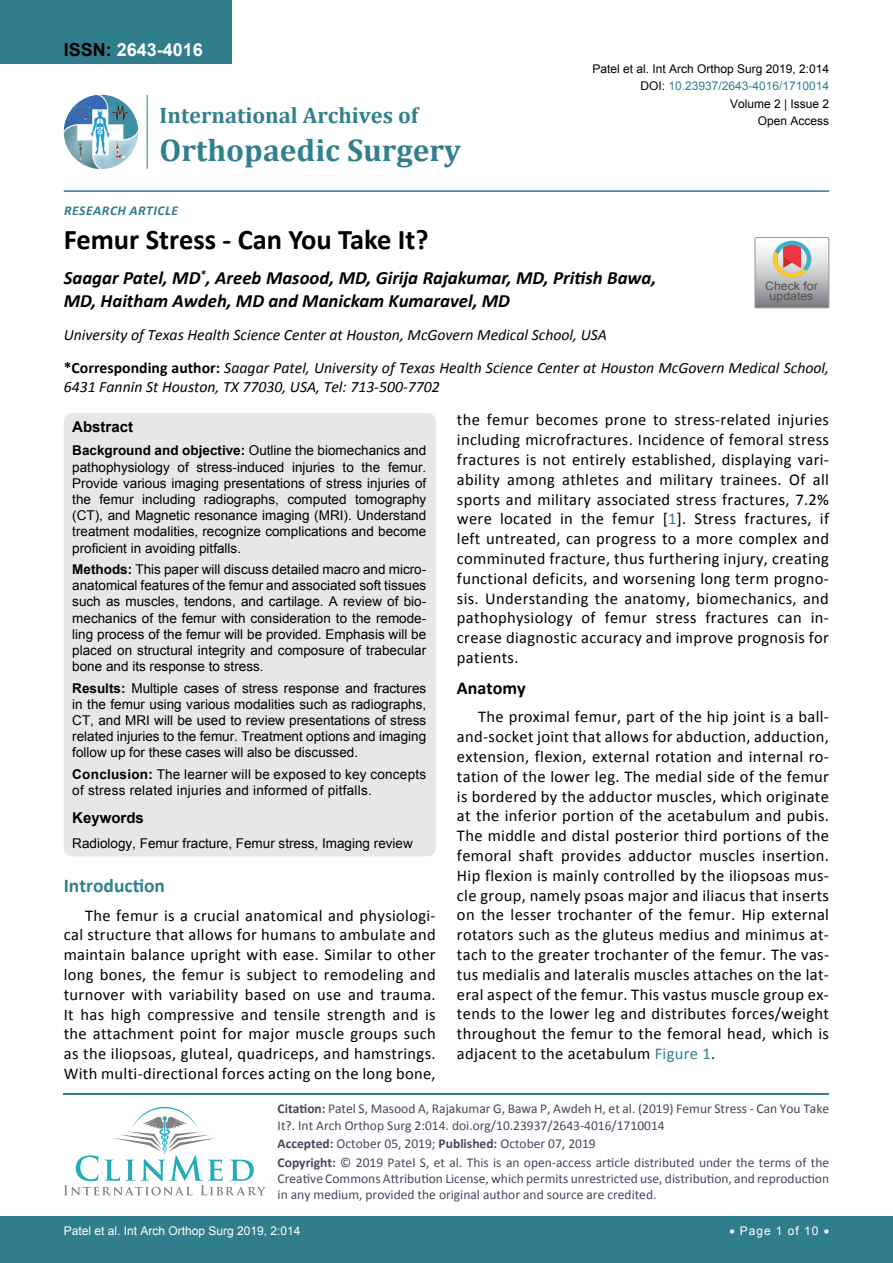
<style>
.page{position:relative;width:893px;height:1263px;background:#fff}
.page>*{position:absolute;margin:0;border:0;box-sizing:border-box;transform-origin:0 0}
.t1{font:700 31.5px "Cambria";color:#30808d}
.t2{font:700 28.5px "Calibri";color:#000}
.t3{font:700 22.5px "Cambria";color:#30808d}
.t4{font:700 19.5px "Calibri";color:#30808d}
.t5{font:italic 700 18.75px/22.5px "Calibri";color:#000}
.t6{font:700 18px "Arial";color:#fff}
.t7{font:700 18px "Calibri";color:#000}
.t8{font:16.5px/19.8px "Calibri";letter-spacing:.02em;color:#000;text-align:justify}
.t9{font:italic 15.75px/33px "Calibri";color:#000}
.t10{font:700 15px "Arial";color:#000}
.t11{font:13.5px/16.2px "Arial";color:#000;text-align:justify}
.t12{font:13.5px/16.2px "Calibri";color:#47475c}
.t13{font:13.5px/16.2px "Arial";letter-spacing:.02em;color:#000}
.t14{font:italic 700 13.5px "Calibri";letter-spacing:.04em;color:#307d8d}
.t15{font:12px "Arial";color:#000}
.t16{font:12px "Arial";color:#fff}
.t17{font:12px "Arial";color:#30808d}
.t18{font:11.7px/10.1px "Arial";color:#535353;text-align:center;scale:1.06 1}
.s1{color:#000}
.s2{font-weight:700;font-style:normal}
.s3{color:#30808d}
.s4{font-weight:700}
</style>
<div class="page">
<img style="left:64px;top:95px;width:74px;height:74px;border-radius:37px">
<hr style="left:147px;top:95px;width:1px;height:74px;background:#307d8d">
<hr style="left:64px;top:190px;width:765px;height:2px;background:#307d8d">
<div style="left:0;top:1217px;width:893px;height:46px;background:#307d8d"></div>
<hr style="left:64px;top:1093px;width:765px;height:2px;background:#30808d">
<svg style="left:64px;top:1107px;width:202px;height:88px"></svg>
<div style="left:0;top:0;width:231px;height:64px;background:#307d8d"></div>
<div style="left:64px;top:413px;width:372px;height:443px;background:#e6e7e8;border-radius:9px"></div>
<svg style="left:755px;top:238px;width:74px;height:70px"></svg>
<p class="t6" style="left:64px;top:38px;width:141px"><span class="s1">ISSN:</span> 2643-4016</p>
<p class="t15" style="left:592px;top:60px;width:238px">Patel et al. Int Arch Orthop Surg 2019, 2:014</p>
<p class="t15" style="left:730px;top:96px;width:101px">Volume 2 | Issue 2</p>
<p class="t17" style="left:640px;top:78px;width:190px"><span class="s1">DOI:</span> 10.23937/2643-4016/1710014</p>
<h3 class="t3" style="left:160px;top:100px;width:260px">International Archives of</h3>
<p class="t15" style="left:758px;top:113px;width:73px">Open Access</p>
<h1 class="t1" style="left:160px;top:128px;width:303px">Orthopaedic Surgery</h1>
<p class="t14" style="left:64px;top:202px;width:115px">Research Ar ticle</p>
<h2 class="t2" style="left:64px;top:221px;width:366px">Femur Stress - Can You Take It?</h2>
<p class="t5" style="left:64px;top:267px;width:594px">Saagar Patel, MD<sup>*</sup>, Areeb Masood, MD, Girija Rajakumar, MD, Pritish Bawa,<br>MD, Haitham Awdeh, MD and Manickam Kumaravel, MD</p>
<p class="t9" style="left:64px;top:317px;width:767px">University of Texas Health Science Center at Houston, McGovern Medical School, USA<br><span class="s2">*Corresponding author:</span> Saagar Patel, University of Texas Health Science Center at Houston McGovern Medical School,</p>
<p class="t9" style="left:64px;top:369px;width:378px">6431 Fannin St Houston, TX 77030, USA, Tel: 713-500-7702</p>
<p class="t8" style="left:457px;top:410px;width:374px">the femur becomes prone to stress-related injuries including microfractures. Incidence of femoral stress fractures is not entirely established, displaying vari&shy;ability among athletes and military trainees. Of all sports and military associated stress fractures, 7.2% were located in the femur [<span class="s3">1</span>]. Stress fractures, if left untreated, can progress to a more complex and comminuted fracture, thus furthering injury, creating functional deficits, and worsening long term progno&shy;sis. Understanding the anatomy, biomechanics, and pathophysiology of femur stress fractures can in&shy;crease diagnostic accuracy and improve prognosis for patients.</p>
<p class="t7" style="left:457px;top:676px;width:70px">Anatomy</p>
<p class="t8" style="left:457px;top:707px;width:374px;text-indent:21px">The proximal femur, part of the hip joint is a ball&shy;and-socket joint that allows for abduction, adduction, extension, flexion, external rotation and internal ro&shy;tation of the lower leg. The medial side of the femur is bordered by the adductor muscles, which originate at the inferior portion of the acetabulum and pubis.<br>The middle and distal posterior third portions of the femoral shaft provides adductor muscles insertion.<br>Hip flexion is mainly controlled by the iliopsoas mus&shy;cle group, namely psoas major and iliacus that inserts on the lesser trochanter of the femur. Hip external rotators such as the gluteus medius and minimus at&shy;tach to the greater trochanter of the femur. The vas&shy;tus medialis and lateralis muscles attaches on the lat&shy;eral aspect of the femur. This vastus muscle group ex&shy;tends to the lower leg and distributes forces/weight throughout the femur to the femoral head, which is adjacent to the acetabulum <span class="s3">Figure 1</span>.</p>
<p class="t18" style="left:765px;top:281px;width:51px">Check for updates</p>
<p class="t10" style="left:72px;top:417px;width:62px">Abstract</p>
<p class="t11" style="left:72px;top:443px;width:355px"><span class="s4">Background and objective:</span> Outline the biomechanics and pathophysiology of stress-induced injuries to the femur.<br>Provide various imaging presentations of stress injuries of the femur including radiographs, computed tomography (CT), and Magnetic resonance imaging (MRI). Understand treatment modalities, recognize complications and become proficient in avoiding pitfalls.</p>
<p class="t11" style="left:72px;top:561px;width:355px"><span class="s4">Methods:</span> This paper will discuss detailed macro and micro&shy;anatomical features of the femur and associated soft tissues such as muscles, tendons, and cartilage. A review of bio&shy;mechanics of the femur with consideration to the remode&shy;ling process of the femur will be provided. Emphasis will be placed on structural integrity and composure of trabecular bone and its response to stress.</p>
<p class="t11" style="left:72px;top:680px;width:355px"><span class="s4">Results:</span> Multiple cases of stress response and fractures in the femur using various modalities such as radiographs, CT, and MRI will be used to review presentations of stress related injuries to the femur. Treatment options and imaging follow up for these cases will also be discussed.</p>
<p class="t13" style="left:72px;top:766px;width:355px"><span class="s4">Conclusion:</span> The learner will be exposed to key concepts of stress related injuries and informed of pitfalls.</p>
<p class="t10" style="left:72px;top:808px;width:73px">Keywords</p>
<p class="t11" style="left:72px;top:835px;width:342px">Radiology, Femur fracture, Femur stress, Imaging review</p>
<p class="t4" style="left:64px;top:873px;width:103px">Introduction</p>
<p class="t8" style="left:64px;top:905px;width:373px;text-indent:21px">The femur is a crucial anatomical and physiologi&shy;cal structure that allows for humans to ambulate and maintain balance upright with ease. Similar to other long bones, the femur is subject to remodeling and turnover with variability based on use and trauma.<br>It has high compressive and tensile strength and is the attachment point for major muscle groups such as the iliopsoas, gluteal, quadriceps, and hamstrings.<br>With multi-directional forces acting on the long bone,</p>
<p class="t12" style="left:278px;top:1101px;width:553px"><span class="s4">Citation:</span> Patel S, Masood A, Rajakumar G, Bawa P, Awdeh H, et al. (2019) Femur Stress - Can You Take<br>It?. Int Arch Orthop Surg 2:014. doi.org/10.23937/2643-4016/1710014</p>
<p class="t12" style="left:278px;top:1134px;width:553px;line-height:18.6px"><span class="s4">Accepted:</span> October 05, 2019; <span class="s4">Published:</span> October 07, 2019<br><span class="s4">Copyright:</span> © 2019 Patel S, et al. This is an open-access article distributed under the terms of the</p>
<p class="t12" style="left:278px;top:1170px;width:553px">Creative Commons Attribution License, which permits unrestricted use, distribution, and reproduction in any medium, provided the original author and source are credited.</p>
<p class="t16" style="left:64px;top:1223px;width:238px">Patel et al. Int Arch Orthop Surg 2019, 2:014</p>
<p class="t16" style="left:729px;top:1223px;width:101px">• Page 1 of 10 •</p>
</div>
